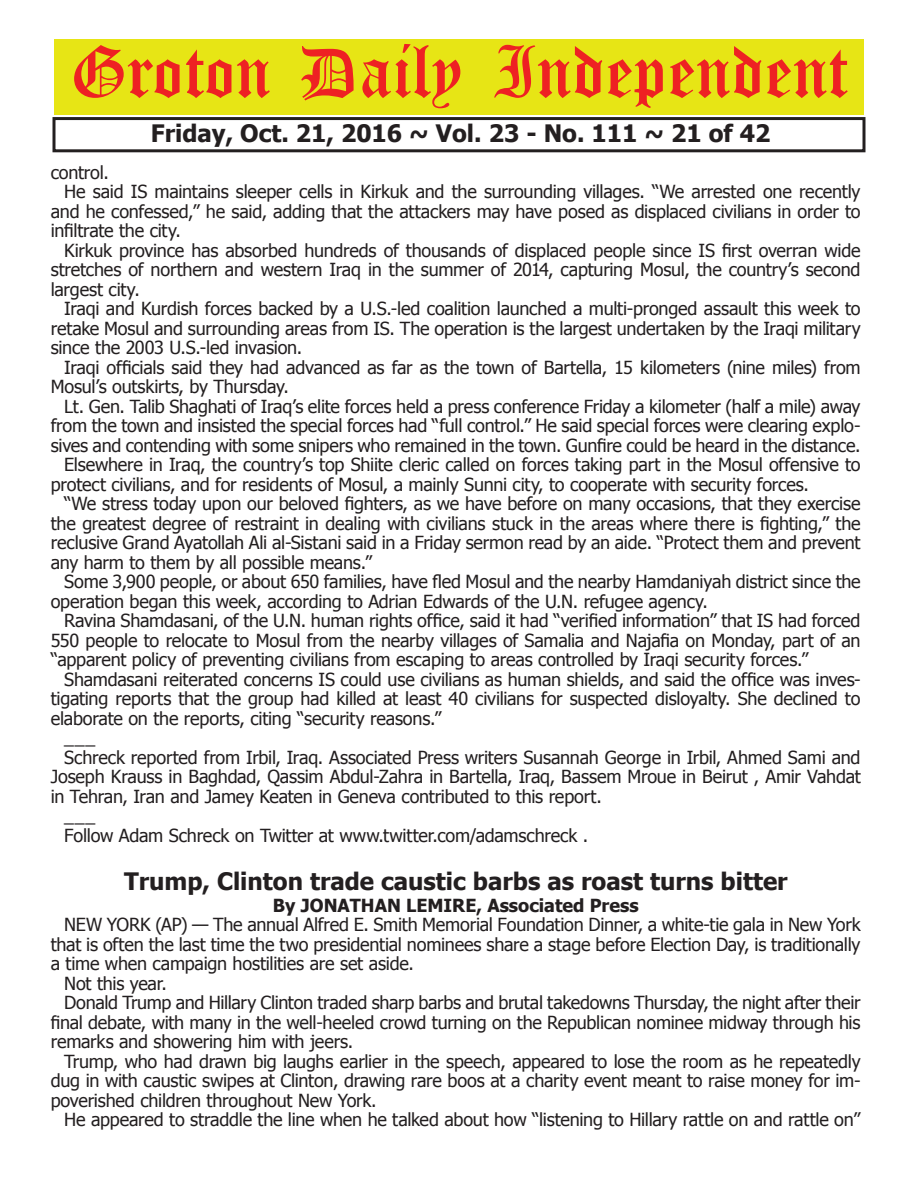
<style>
.page{position:relative;width:918px;height:1188px;background:#fff}
.page>*{position:absolute;margin:0;border:0;box-sizing:border-box;transform-origin:0 0}
.t1{font:54px "Old English Five";color:#ee2123}
.t2{font:700 24px "Tahoma";color:#231f20}
.t3{font:18px "Tahoma";letter-spacing:-.015em;color:#231f20}
.t4{font:700 18px "Tahoma";color:#231f20}
</style>
<div class="page">
<div style="left:52px;top:117px;width:814px;height:35px;border:3px solid #231f20"></div>
<div style="left:54px;top:40px;width:810px;height:75px;background:#e7e515"></div>
<h1 class="t1" style="left:70px;top:47px;width:779px">Groton Daily Independent</h1>
<h2 class="t2" style="left:151px;top:116px;width:621px">Friday, Oct. 21, 2016 ~ Vol. 23 - No. 111 ~ 21 of 42</h2>
<p class="t3" style="left:51px;top:160px;width:60px">control.</p>
<p class="t3" style="left:64px;top:180px;width:798px">He said IS maintains sleeper cells in Kirkuk and the surrounding villages. “We arrested one recently</p>
<p class="t3" style="left:51px;top:199px;width:811px">and he confessed,” he said, adding that the attackers may have posed as displaced civilians in order to</p>
<p class="t3" style="left:51px;top:219px;width:132px">infiltrate the city.</p>
<p class="t3" style="left:64px;top:238px;width:798px">Kirkuk province has absorbed hundreds of thousands of displaced people since IS first overran wide</p>
<p class="t3" style="left:51px;top:258px;width:811px">stretches of northern and western Iraq in the summer of 2014, capturing Mosul, the country’s second</p>
<p class="t3" style="left:51px;top:277px;width:91px">largest city.</p>
<p class="t3" style="left:64px;top:297px;width:798px">Iraqi and Kurdish forces backed by a U.S.-led coalition launched a multi-pronged assault this week to</p>
<p class="t3" style="left:51px;top:316px;width:811px">retake Mosul and surrounding areas from IS. The operation is the largest undertaken by the Iraqi military</p>
<p class="t3" style="left:51px;top:336px;width:253px">since the 2003 U.S.-led invasion.</p>
<p class="t3" style="left:64px;top:355px;width:798px">Iraqi officials said they had advanced as far as the town of Bartella, 15 kilometers (nine miles) from</p>
<p class="t3" style="left:51px;top:375px;width:240px">Mosul’s outskirts, by Thursday.</p>
<p class="t3" style="left:64px;top:394px;width:798px">Lt. Gen. Talib Shaghati of Iraq’s elite forces held a press conference Friday a kilometer (half a mile) away</p>
<p class="t3" style="left:51px;top:414px;width:812px">from the town and insisted the special forces had “full control.” He said special forces were clearing explo-</p>
<p class="t3" style="left:51px;top:433px;width:811px">sives and contending with some snipers who remained in the town. Gunfire could be heard in the distance.</p>
<p class="t3" style="left:64px;top:453px;width:798px">Elsewhere in Iraq, the country’s top Shiite cleric called on forces taking part in the Mosul offensive to</p>
<p class="t3" style="left:51px;top:472px;width:760px">protect civilians, and for residents of Mosul, a mainly Sunni city, to cooperate with security forces.</p>
<p class="t3" style="left:64px;top:492px;width:798px">“We stress today upon our beloved fighters, as we have before on many occasions, that they exercise</p>
<p class="t3" style="left:51px;top:511px;width:811px">the greatest degree of restraint in dealing with civilians stuck in the areas where there is fighting,” the</p>
<p class="t3" style="left:51px;top:531px;width:811px">reclusive Grand Ayatollah Ali al-Sistani said in a Friday sermon read by an aide. “Protect them and prevent</p>
<p class="t3" style="left:51px;top:550px;width:323px">any harm to them by all possible means.”</p>
<p class="t3" style="left:64px;top:570px;width:798px">Some 3,900 people, or about 650 families, have fled Mosul and the nearby Hamdaniyah district since the</p>
<p class="t3" style="left:51px;top:589px;width:659px">operation began this week, according to Adrian Edwards of the U.N. refugee agency.</p>
<p class="t3" style="left:64px;top:609px;width:798px">Ravina Shamdasani, of the U.N. human rights office, said it had “verified information” that IS had forced</p>
<p class="t3" style="left:51px;top:628px;width:811px">550 people to relocate to Mosul from the nearby villages of Samalia and Najafia on Monday, part of an</p>
<p class="t3" style="left:51px;top:648px;width:759px">“apparent policy of preventing civilians from escaping to areas controlled by Iraqi security forces.”</p>
<p class="t3" style="left:64px;top:667px;width:798px">Shamdasani reiterated concerns IS could use civilians as human shields, and said the office was inves-</p>
<p class="t3" style="left:51px;top:687px;width:811px">tigating reports that the group had killed at least 40 civilians for suspected disloyalty. She declined to</p>
<p class="t3" style="left:51px;top:706px;width:392px">elaborate on the reports, citing “security reasons.”</p>
<p class="t3" style="left:64px;top:726px;width:33px">___</p>
<p class="t3" style="left:64px;top:745px;width:798px">Schreck reported from Irbil, Iraq. Associated Press writers Susannah George in Irbil, Ahmed Sami and</p>
<p class="t3" style="left:51px;top:765px;width:812px">Joseph Krauss in Baghdad, Qassim Abdul-Zahra in Bartella, Iraq, Bassem Mroue in Beirut , Amir Vahdat</p>
<p class="t3" style="left:51px;top:784px;width:553px">in Tehran, Iran and Jamey Keaten in Geneva contributed to this report.</p>
<p class="t3" style="left:64px;top:804px;width:33px">___</p>
<p class="t3" style="left:64px;top:823px;width:525px">Follow Adam Schreck on Twitter at www.twitter.com/adamschreck .</p>
<h2 class="t2" style="left:124px;top:865px;width:665px">Trump, Clinton trade caustic barbs as roast turns bitter</h2>
<p class="t4" style="left:273px;top:893px;width:367px">By JONATHAN LEMIRE, Associated Press</p>
<p class="t3" style="left:64px;top:913px;width:798px">NEW YORK (AP) — The annual Alfred E. Smith Memorial Foundation Dinner, a white-tie gala in New York</p>
<p class="t3" style="left:51px;top:932px;width:811px">that is often the last time the two presidential nominees share a stage before Election Day, is traditionally</p>
<p class="t3" style="left:51px;top:952px;width:365px">a time when campaign hostilities are set aside.</p>
<p class="t3" style="left:64px;top:971px;width:104px">Not this year.</p>
<p class="t3" style="left:64px;top:991px;width:798px">Donald Trump and Hillary Clinton traded sharp barbs and brutal takedowns Thursday, the night after their</p>
<p class="t3" style="left:51px;top:1010px;width:811px">final debate, with many in the well-heeled crowd turning on the Republican nominee midway through his</p>
<p class="t3" style="left:51px;top:1030px;width:304px">remarks and showering him with jeers.</p>
<p class="t3" style="left:64px;top:1049px;width:798px">Trump, who had drawn big laughs earlier in the speech, appeared to lose the room as he repeatedly</p>
<p class="t3" style="left:51px;top:1069px;width:812px">dug in with caustic swipes at Clinton, drawing rare boos at a charity event meant to raise money for im-</p>
<p class="t3" style="left:51px;top:1088px;width:328px">poverished children throughout New York.</p>
<p class="t3" style="left:64px;top:1108px;width:798px">He appeared to straddle the line when he talked about how “listening to Hillary rattle on and rattle on”</p>
</div>
